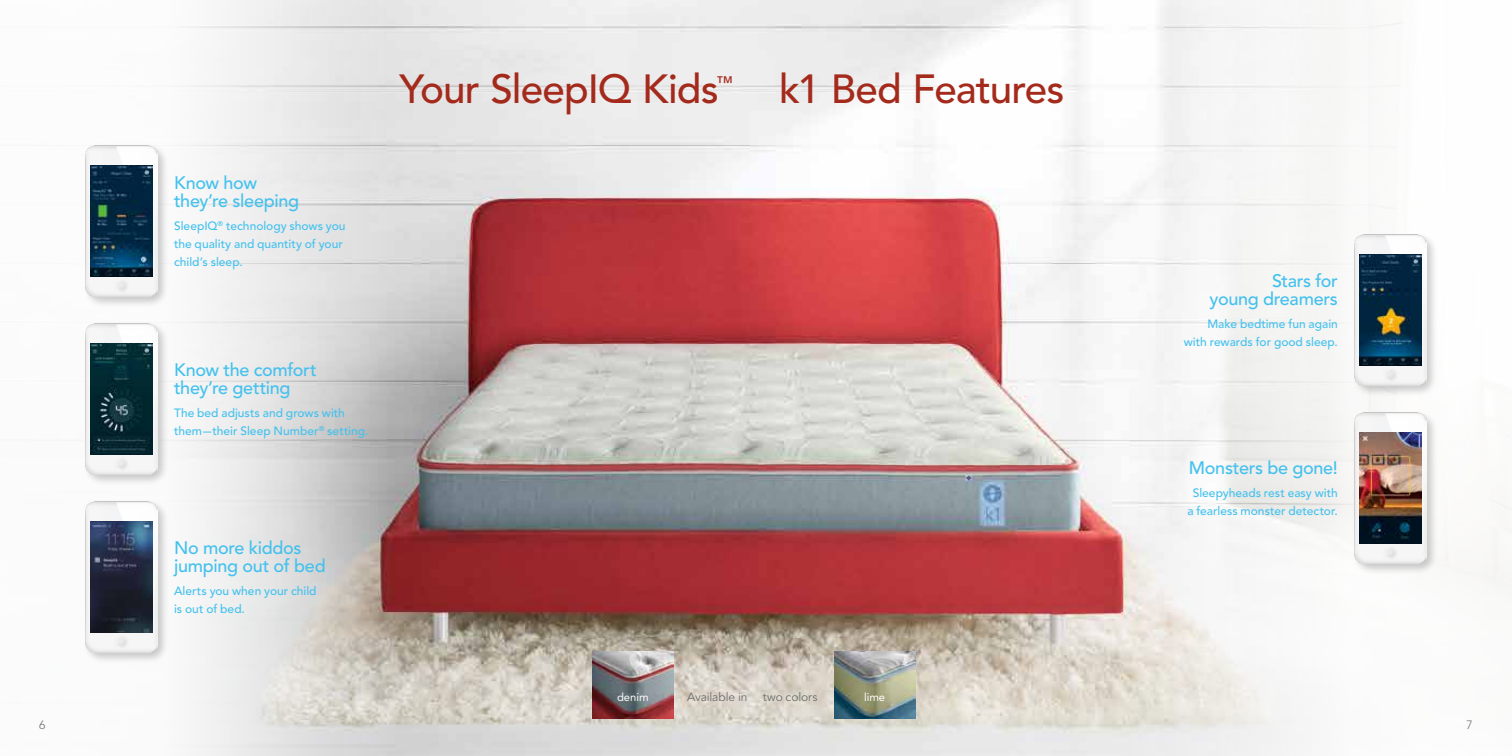
<style>
.page{position:relative;width:1512px;height:756px;background:#fff}
.page>*{position:absolute;margin:0;border:0;box-sizing:border-box;transform-origin:0 0}
.t1{font:500 40.35px "Avenir LT Std";letter-spacing:-.025em;color:#a42a1c}
.t2{font:500 18px/18px "Avenir LT Std";letter-spacing:-.02em;color:#43c1ee}
.t3{font:500 16.5px "Avenir LT Std";color:#a42a1c}
.t4{font:500 12px/18px "Avenir LT Std";color:#43c1ee}
.t5{font:12px "Avenir LT Std";letter-spacing:-.005em;color:#6d6d6c}
.t6{font:300 12px "Avenir LT Std";color:#6d6d6c}
.t7{font:11.25px "Avenir LT Std";letter-spacing:-.005em;color:#fff}
</style>
<div class="page">
<img style="left:397px;top:0;width:718px;height:756px">
<svg style="left:1115px;top:0;width:397px;height:756px"></svg>
<svg style="left:169px;top:0;width:228px;height:756px"></svg>
<div style="left:83px;top:321px;width:86px;height:165px;background:#000001;opacity:.2"></div>
<img style="left:86px;top:323px;width:72px;height:152px">
<img style="left:90px;top:343px;width:63px;height:112px">
<div style="left:83px;top:143px;width:86px;height:165px;background:#000001;opacity:.2"></div>
<img style="left:86px;top:145px;width:72px;height:152px">
<img style="left:90px;top:165px;width:63px;height:112px">
<div style="left:83px;top:499px;width:86px;height:165px;background:#000001;opacity:.2"></div>
<img style="left:86px;top:501px;width:72px;height:152px">
<img style="left:90px;top:521px;width:63px;height:112px">
<div style="left:1352px;top:410px;width:86px;height:165px;background:#000001;opacity:.2"></div>
<img style="left:1354px;top:412px;width:72px;height:152px">
<img style="left:1359px;top:432px;width:63px;height:112px">
<div style="left:1352px;top:232px;width:86px;height:165px;background:#000001;opacity:.2"></div>
<img style="left:1354px;top:234px;width:72px;height:152px">
<img style="left:1359px;top:254px;width:63px;height:112px">
<img style="left:592px;top:652px;width:81px;height:66px">
<img style="left:834px;top:652px;width:81px;height:66px">
<h2 class="t2" style="left:174px;top:174px;width:126px">Know how they’re sleeping</h2>
<p class="t4" style="left:174px;top:217px;width:173px">SleepIQ<sup>®</sup> technology shows you the quality and quantity of your child’s sleep.</p>
<h1 class="t1" style="left:400px;top:66px;width:321px">Your SleepIQ Kids</h1>
<h3 class="t3" style="left:717px;top:72px;width:18px">™</h3>
<h1 class="t1" style="left:779px;top:66px;width:287px">k1 Bed Features</h1>
<h2 class="t2" style="left:174px;top:361px;width:144px">Know the comfort they’re getting</h2>
<p class="t4" style="left:174px;top:404px;width:196px">The bed adjusts and grows with them—their Sleep Number<sup>®</sup> setting.</p>
<h2 class="t2" style="left:174px;top:539px;width:153px">No more kiddos jumping out of bed</h2>
<p class="t4" style="left:174px;top:582px;width:144px">Alerts you when your child is out of bed.</p>
<p class="t7" style="left:617px;top:690px;width:33px">denim</p>
<p class="t5" style="left:687px;top:690px;width:62px">Available in</p>
<p class="t5" style="left:763px;top:690px;width:56px">two colors</p>
<p class="t7" style="left:864px;top:690px;width:23px">lime</p>
<h2 class="t2" style="left:1210px;top:272px;width:130px;text-align:right">Stars for<br>young dreamers</h2>
<p class="t4" style="left:1184px;top:315px;width:156px;text-align:right">Make bedtime fun again with rewards for good sleep.</p>
<h2 class="t2" style="left:1189px;top:459px;width:150px">Monsters be gone!</h2>
<p class="t4" style="left:1187px;top:484px;width:152px;text-align:center">Sleepyheads rest easy with a fearless monster detector.</p>
<p class="t6" style="left:39px;top:718px;width:8px">6</p>
<p class="t6" style="left:1467px;top:718px;width:8px">7</p>
</div>
